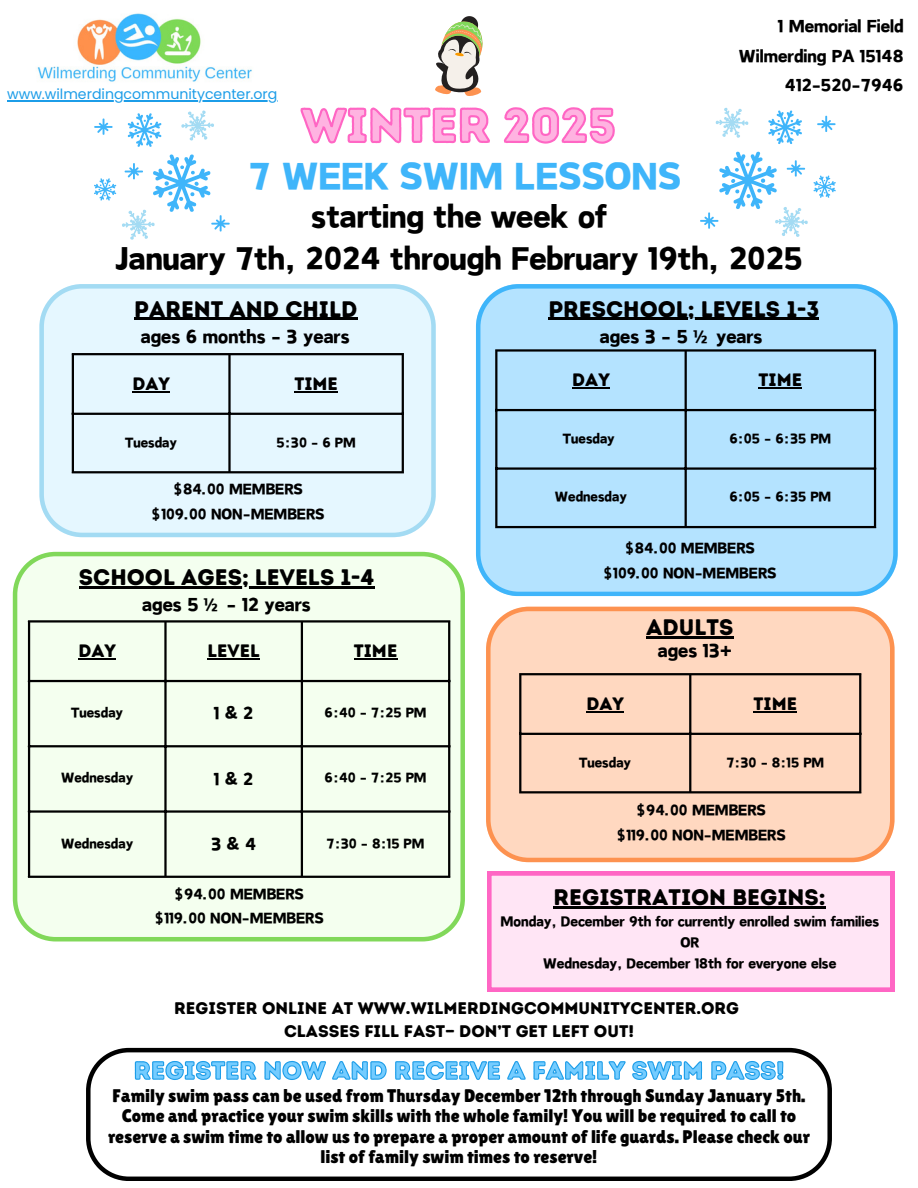
<style>
.page{position:relative;width:918px;height:1188px;background:#fff}
.page>*{position:absolute;margin:0;border:0;box-sizing:border-box;transform-origin:0 0}
.t1{font:47.4px "Intro Rust Base";color:#ffb3e1}
.t2{font:45px "Canva Sweet Heart";color:#3fb5fa}
.t3{font:38.1px/42.9px "Canva Sweet Heart";color:#000;text-align:center}
.t4{font:24.9px "Intro Rust Base";color:#74ccff}
.t5{font:22.5px "Intro Rust Base";color:#000}
.t6{font:22.5px "Canva Sweet Heart";color:#000}
.t7{font:21px "Canva Sweet Heart";color:#000}
.t8{font:20.85px/29.2px "Canva Sweet Heart";color:#000;text-align:right}
.t9{font:18.3px/20.5px "Lilita One";color:#000;text-align:center}
.t10{font:18px/24.8px "Canva Sweet Heart";color:#000;text-align:center}
.t11{font:18px "Intro Rust Base";color:#000}
.t12{font:16.95px "Canva Sweet Heart";color:#000}
.t13{font:16.8px "Intro Rust Base";color:#000}
.t14{font:16.5px "Canva Sweet Heart";color:#000}
.t15{font:14.1px "Poppins";color:#1c9de8}
</style>
<div class="page">
<img style="left:37px;top:13px;width:215px;height:69px">
<svg style="left:39px;top:284px;width:396px;height:253px;background:#e0f3fc"></svg>
<hr style="left:132px;top:391px;width:38px;height:1px;background:#000">
<hr style="left:294px;top:391px;width:44px;height:1px;background:#000">
<hr style="left:72px;top:355px;width:2px;height:116px;background:#000">
<hr style="left:228px;top:355px;width:3px;height:116px;background:#000">
<hr style="left:402px;top:355px;width:2px;height:116px;background:#000">
<hr style="left:72px;top:353px;width:332px;height:2px;background:#000">
<hr style="left:72px;top:413px;width:332px;height:2px;background:#000">
<hr style="left:72px;top:471px;width:332px;height:2px;background:#000">
<svg style="left:476px;top:284px;width:422px;height:312px;background:#aedffd"></svg>
<hr style="left:572px;top:388px;width:38px;height:1px;background:#000">
<hr style="left:759px;top:388px;width:43px;height:1px;background:#000">
<hr style="left:495px;top:352px;width:2px;height:174px;background:#000">
<hr style="left:685px;top:352px;width:2px;height:174px;background:#000">
<hr style="left:874px;top:352px;width:2px;height:174px;background:#000">
<hr style="left:495px;top:349px;width:381px;height:3px;background:#000">
<hr style="left:495px;top:409px;width:381px;height:2px;background:#000">
<hr style="left:495px;top:467px;width:381px;height:3px;background:#000">
<hr style="left:495px;top:526px;width:381px;height:2px;background:#000">
<svg style="left:486px;top:607px;width:408px;height:255px;background:#fdd3b9"></svg>
<hr style="left:586px;top:711px;width:38px;height:1px;background:#000">
<hr style="left:753px;top:711px;width:44px;height:1px;background:#000">
<hr style="left:519px;top:675px;width:2px;height:116px;background:#000">
<hr style="left:689px;top:675px;width:2px;height:116px;background:#000">
<hr style="left:859px;top:675px;width:2px;height:116px;background:#000">
<hr style="left:519px;top:673px;width:342px;height:2px;background:#000">
<hr style="left:519px;top:733px;width:342px;height:2px;background:#000">
<hr style="left:519px;top:791px;width:342px;height:2px;background:#000">
<div style="left:13px;top:552px;width:452px;height:389px;background:#f4ffef"></div>
<hr style="left:78px;top:659px;width:38px;height:1px;background:#000">
<hr style="left:208px;top:659px;width:52px;height:1px;background:#000">
<hr style="left:354px;top:659px;width:43px;height:1px;background:#000">
<hr style="left:28px;top:623px;width:2px;height:253px;background:#000">
<hr style="left:164px;top:623px;width:3px;height:253px;background:#000">
<hr style="left:301px;top:623px;width:2px;height:253px;background:#000">
<hr style="left:448px;top:623px;width:2px;height:253px;background:#000">
<hr style="left:28px;top:620px;width:422px;height:3px;background:#000">
<hr style="left:28px;top:680px;width:422px;height:2px;background:#000">
<hr style="left:28px;top:745px;width:422px;height:2px;background:#000">
<hr style="left:28px;top:810px;width:422px;height:3px;background:#000">
<hr style="left:28px;top:876px;width:422px;height:2px;background:#000">
<svg style="left:487px;top:871px;width:407px;height:121px;background:#fdd7ee"></svg>
<svg style="left:86px;top:1048px;width:746px;height:133px"></svg>
<svg style="left:716px;top:107px;width:33px;height:31px"></svg>
<svg style="left:817px;top:116px;width:19px;height:16px"></svg>
<svg style="left:768px;top:110px;width:34px;height:34px"></svg>
<svg style="left:700px;top:151px;width:136px;height:86px"></svg>
<svg style="left:181px;top:110px;width:33px;height:31px"></svg>
<svg style="left:94px;top:118px;width:19px;height:17px"></svg>
<svg style="left:127px;top:113px;width:35px;height:34px"></svg>
<svg style="left:94px;top:154px;width:136px;height:86px"></svg>
<svg style="left:435px;top:16px;width:48px;height:80px"></svg>
<svg style="left:134px;top:1060px;width:650px;height:21px"></svg>
<svg style="left:300px;top:107px;width:315px;height:37px"></svg>
<hr style="left:7px;top:100px;width:270px;height:1px;background:#1c9de8">
<hr style="left:134px;top:318px;width:224px;height:2px;background:#000">
<hr style="left:549px;top:318px;width:270px;height:2px;background:#000">
<hr style="left:79px;top:586px;width:295px;height:3px;background:#000">
<hr style="left:646px;top:636px;width:87px;height:2px;background:#000">
<hr style="left:554px;top:906px;width:272px;height:2px;background:#000">
<h4 class="t15" style="left:7px;top:84px;width:272px">www.wilmerdingcommunitycenter.org</h4>
<h1 class="t1" style="left:301px;top:97px;width:316px">WINTER 2025</h1>
<p class="t2" style="left:249px;top:155px;width:434px">7 WEEK SWIM LESSONS</p>
<h4 class="t8" style="left:739px;top:11px;width:166px">1 Memorial Field<br>Wilmerding PA 15148<br>412-520-7946</h4>
<p class="t3" style="left:115px;top:194px;width:690px">starting the week of<br>January 7th, 2024 through February 19th, 2025</p>
<p class="t5" style="left:134px;top:295px;width:225px">PARENT AND CHILD</p>
<p class="t5" style="left:549px;top:295px;width:272px">PRESCHOOL; LEVELS 1-3</p>
<p class="t6" style="left:141px;top:326px;width:210px">ages 6 months - 3 years</p>
<h6 class="t6" style="left:600px;top:326px;width:164px">ages 3 - 5½ years</h6>
<p class="t11" style="left:132px;top:373px;width:39px">DAY</p>
<h5 class="t11" style="left:294px;top:373px;width:45px">TIME</h5>
<p class="t14" style="left:125px;top:434px;width:53px">Tuesday</p>
<p class="t14" style="left:277px;top:434px;width:81px">5:30 - 6 PM</p>
<p class="t10" style="left:151px;top:476px;width:175px">$84.00 MEMBERS $109.00 NON-MEMBERS</p>
<p class="t5" style="left:79px;top:564px;width:297px">SCHOOL AGES; LEVELS 1-4</p>
<h4 class="t6" style="left:142px;top:594px;width:170px">ages 5½ - 12 years</h4>
<h6 class="t11" style="left:78px;top:640px;width:39px">DAY</h6>
<h4 class="t11" style="left:208px;top:640px;width:54px">LEVEL</h4>
<h4 class="t11" style="left:354px;top:640px;width:45px">TIME</h4>
<p class="t14" style="left:71px;top:705px;width:53px">Tuesday</p>
<p class="t7" style="left:214px;top:704px;width:41px">1&amp;2</p>
<p class="t14" style="left:325px;top:705px;width:103px">6:40 - 7:25 PM</p>
<p class="t14" style="left:61px;top:770px;width:74px">Wednesday</p>
<p class="t7" style="left:214px;top:769px;width:41px">1&amp;2</p>
<p class="t14" style="left:325px;top:770px;width:103px">6:40 - 7:25 PM</p>
<p class="t14" style="left:61px;top:835px;width:74px">Wednesday</p>
<p class="t7" style="left:211px;top:834px;width:47px">3&amp;4</p>
<p class="t14" style="left:327px;top:835px;width:99px">7:30 - 8:15 PM</p>
<p class="t10" style="left:154px;top:881px;width:171px">$94.00 MEMBERS $119.00 NON-MEMBERS</p>
<p class="t11" style="left:572px;top:369px;width:39px">DAY</p>
<p class="t11" style="left:759px;top:369px;width:45px">TIME</p>
<h1 class="t14" style="left:563px;top:431px;width:53px">Tuesday</h1>
<h3 class="t14" style="left:729px;top:431px;width:103px">6:05 - 6:35 PM</h3>
<h4 class="t14" style="left:555px;top:489px;width:74px">Wednesday</h4>
<h4 class="t14" style="left:729px;top:489px;width:103px">6:05 - 6:35 PM</h4>
<p class="t10" style="left:603px;top:535px;width:175px">$84.00 MEMBERS $109.00 NON-MEMBERS</p>
<p class="t5" style="left:646px;top:613px;width:89px">ADULTS</p>
<h4 class="t6" style="left:658px;top:640px;width:76px">ages 13+</h4>
<p class="t11" style="left:586px;top:693px;width:39px">DAY</p>
<p class="t11" style="left:753px;top:693px;width:45px">TIME</p>
<p class="t14" style="left:579px;top:754px;width:53px">Tuesday</p>
<p class="t14" style="left:726px;top:754px;width:99px">7:30 - 8:15 PM</p>
<p class="t10" style="left:616px;top:797px;width:171px">$94.00 MEMBERS $119.00 NON-MEMBERS</p>
<p class="t5" style="left:554px;top:884px;width:274px">REGISTRATION BEGINS:</p>
<p class="t12" style="left:500px;top:914px;width:380px">Monday, December 9th for currently enrolled swim families</p>
<p class="t12" style="left:680px;top:935px;width:20px">OR</p>
<p class="t12" style="left:543px;top:955px;width:295px">Wednesday, December 18th for everyone else</p>
<h6 class="t13" style="left:174px;top:998px;width:566px">REGISTER ONLINE AT WWW.WILMERDINGCOMMUNITYCENTER.ORG</h6>
<h4 class="t13" style="left:284px;top:1021px;width:351px">CLASSES FILL FAST— DON’T GET LEFT OUT!</h4>
<h3 class="t4" style="left:134px;top:1055px;width:652px">REGISTER NOW AND RECEIVE A FAMILY SWIM PASS!</h3>
<p class="t9" style="left:113px;top:1085px;width:694px">Family swim pass can be used from Thursday December 12th through Sunday January 5th.</p>
<h6 class="t9" style="left:108px;top:1106px;width:703px">Come and practice your swim skills with the whole family! You will be required to call to reserve a swim time to allow us to prepare a proper amount of life guards. Please check our list of family swim times to reserve!</h6>
</div>
